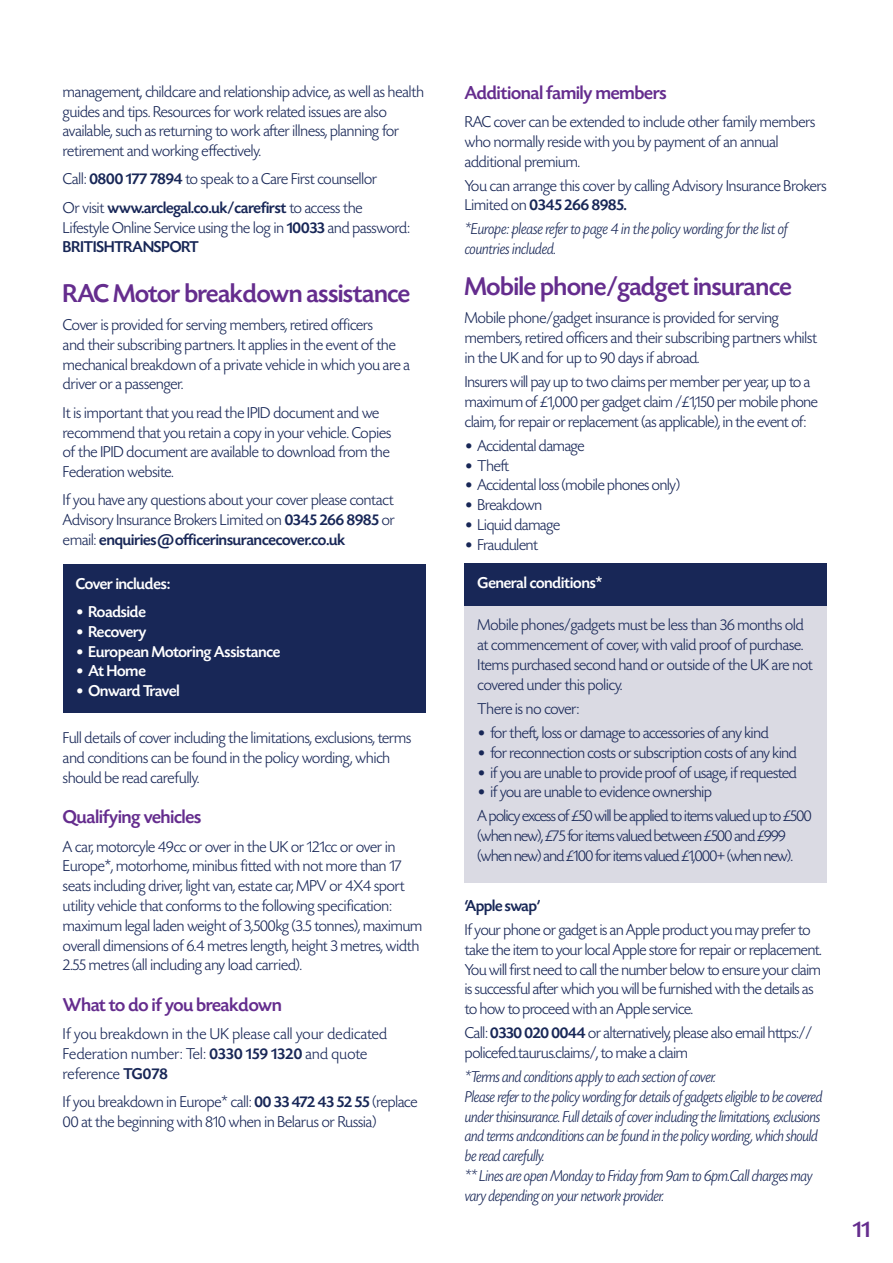
<style>
.page{position:relative;width:893px;height:1263px;background:#fff}
.page>*{position:absolute;margin:0;border:0;box-sizing:border-box;transform-origin:0 0}
.t1{font:500 27px "Today SHOP";color:#652d8e}
.t2{font:500 24px "Today SHOP";color:#652d8e}
.t3{font:500 19.5px "Today SHOP";color:#652d8e}
.t4{font:300 16.5px/19.8px "Today SHOP";color:#182757}
.t5{font:italic 300 16.5px/19.8px "Today SHOP";letter-spacing:-.01em;color:#182757}
.t6{font:300 16.5px/24px "Today SHOP";letter-spacing:-.03em;color:#182757}
.t7{font:300 16.5px/19.8px "Today SHOP";letter-spacing:.02em;color:#182757}
.t8{font:500 16.5px "Today SHOP";color:#fff}
.t9{font:500 16.5px "Today SHOP";letter-spacing:-.02em;color:#fff}
.t10{font:500 16.5px "Today SHOP";letter-spacing:-.01em;color:#182757}
.s1{font-weight:500}
.s2{font-family:"Calibri";font-weight:400}
</style>
<div class="page">
<div style="left:63px;top:564px;width:362px;height:149px;background:#182757"></div>
<div style="left:465px;top:563px;width:362px;height:43px;background:#182757"></div>
<div style="left:465px;top:606px;width:362px;height:276px;background:#dadae3"></div>
<p class="t4" style="left:63px;top:82px;width:362px">management, childcare and relationship advice, as well as health guides and tips. Resources for work related issues are also available, such as returning to work after illness, planning for retirement and working effectively.</p>
<p class="t4" style="left:63px;top:166px;width:316px;line-height:28.3px">Call: <span class="s1">0800 177 7894</span> to speak to a Care First counsellor<br>Or visit <span class="s1">www.arclegal.co.uk/carefirst</span> to access the</p>
<p class="t4" style="left:63px;top:218px;width:348px">Lifestyle Online Service using the log in <span class="s1">10033</span> and password:<br><span class="s1">BRITISHTRANSPORT</span></p>
<h1 class="t1" style="left:63px;top:279px;width:349px">RAC Motor breakdown assistance</h1>
<p class="t4" style="left:63px;top:315px;width:348px">Cover is provided for serving members, retired officers<br>and their subscribing partners. It applies in the event of the mechanical breakdown of a private vehicle in which you are a driver or a passenger.</p>
<p class="t4" style="left:63px;top:403px;width:330px">It is important that you read the IPID document and we recommend that you retain a copy in your vehicle. Copies of the IPID document are available to download from the Federation website.</p>
<p class="t4" style="left:63px;top:491px;width:333px;text-align:justify">If you have any questions about your cover please contact Advisory Insurance Brokers Limited on <span class="s1">0345 266 8985</span> or email: <span class="s1">enquiries@officerinsurancecover.co.uk</span></p>
<p class="t8" style="left:76px;top:575px;width:96px">Cover includes:</p>
<p class="t8" style="left:76px;top:603px;width:72px"><span class="s2">•</span> Roadside</p>
<p class="t9" style="left:76px;top:623px;width:72px"><span class="s2">•</span> Recovery</p>
<p class="t8" style="left:76px;top:643px;width:206px"><span class="s2">•</span> European Motoring Assistance</p>
<p class="t8" style="left:76px;top:663px;width:72px"><span class="s2">•</span> At Home</p>
<p class="t9" style="left:76px;top:682px;width:105px"><span class="s2">•</span> Onward Travel</p>
<p class="t4" style="left:63px;top:729px;width:350px">Full details of cover including the limitations, exclusions, terms and conditions can be found in the policy wording, which should be read carefully.</p>
<p class="t3" style="left:63px;top:807px;width:140px">Qualifying vehicles</p>
<p class="t4" style="left:63px;top:837px;width:361px">A car, motorcyle 49cc or over in the UK or 121cc or over in Europe*, motorhome, minibus fitted with not more than 17 seats including driver, light van, estate car, MPV or 4X4 sport utility vehicle that conforms to the following specification: maximum legal laden weight of 3,500kg (3.5 tonnes), maximum overall dimensions of 6.4 metres length, height 3 metres, width 2.55 metres (all including any load carried).</p>
<p class="t3" style="left:63px;top:994px;width:220px">What to do if you breakdown</p>
<p class="t7" style="left:63px;top:1024px;width:326px">If you breakdown in the UK please call your dedicated<br>Federation number: Tel: <span class="s1">0330 159 1320</span> and quote reference <span class="s1">TG078</span></p>
<p class="t4" style="left:63px;top:1092px;width:356px">If you breakdown in Europe* call: <span class="s1">00 33 472 43 52 55</span> (replace<br>00 at the beginning with 810 when in Belarus or Russia)</p>
<p class="t3" style="left:465px;top:82px;width:203px">Additional family members</p>
<p class="t4" style="left:465px;top:112px;width:352px">RAC cover can be extended to include other family members who normally reside with you by payment of an annual additional premium.</p>
<p class="t4" style="left:465px;top:176px;width:363px">You can arrange this cover by calling Advisory Insurance Brokers<br>Limited on <span class="s1">0345 266 8985.</span></p>
<p class="t5" style="left:465px;top:220px;width:324px">*Europe: please refer to page 4 in the policy wording for the list of countries included.</p>
<h1 class="t1" style="left:465px;top:272px;width:328px">Mobile phone/gadget insurance</h1>
<p class="t4" style="left:465px;top:309px;width:354px">Mobile phone/gadget insurance is provided for serving members, retired officers and their subscribing partners whilst in the UK and for up to 90 days if abroad.</p>
<p class="t4" style="left:465px;top:372px;width:355px">Insurers will pay up to two claims per member per year, up to a maximum of £1,000 per gadget claim /£1,150 per mobile phone claim, for repair or replacement (as applicable), in the event of:</p>
<p class="t4" style="left:465px;top:436px;width:121px"><span class="s2">•</span> Accidental damage</p>
<p class="t4" style="left:465px;top:456px;width:46px"><span class="s2">•</span> Theft</p>
<p class="t4" style="left:465px;top:476px;width:217px"><span class="s2">•</span> Accidental loss (mobile phones only)</p>
<p class="t4" style="left:465px;top:496px;width:79px"><span class="s2">•</span> Breakdown</p>
<p class="t4" style="left:465px;top:515px;width:97px"><span class="s2">•</span> Liquid damage</p>
<p class="t4" style="left:465px;top:535px;width:75px"><span class="s2">•</span> Fraudulent</p>
<p class="t8" style="left:478px;top:574px;width:126px">General conditions*</p>
<p class="t4" style="left:478px;top:616px;width:336px">Mobile phones/gadgets must be less than 36 months old at commencement of cover, with valid proof of purchase.<br>Items purchased second hand or outside of the UK are not covered under this policy.</p>
<p class="t4" style="left:478px;top:699px;width:103px">There is no cover:</p>
<p class="t4" style="left:478px;top:723px;width:292px"><span class="s2">•</span> for theft, loss or damage to accessories of any kind</p>
<p class="t4" style="left:478px;top:743px;width:321px"><span class="s2">•</span> for reconnection costs or subscription costs of any kind</p>
<p class="t4" style="left:478px;top:763px;width:321px"><span class="s2">•</span> if you are unable to provide proof of usage, if requested</p>
<p class="t6" style="left:478px;top:781px;width:336px"><span class="s2">•</span> if you are unable to evidence ownership<br>A policy excess of £50 will be applied to items valued up to £500</p>
<p class="t6" style="left:478px;top:827px;width:317px;line-height:19.8px">(when new), £75 for items valued between £500 and £999 (when new) and £100 for items valued £1,000+ (when new).</p>
<p class="t10" style="left:465px;top:897px;width:77px">‘Apple swap’</p>
<p class="t4" style="left:465px;top:920px;width:358px">If your phone or gadget is an Apple product you may prefer to take the item to your local Apple store for repair or replacement.<br>You will first need to call the number below to ensure your claim is successful after which you will be furnished with the details as to how to proceed with an Apple service.</p>
<p class="t4" style="left:465px;top:1024px;width:349px">Call: <span class="s1">0330 020 0044</span> or alternatively, please also email https:// policefed.taurus.claims/, to make a claim</p>
<p class="t5" style="left:465px;top:1067px;width:359px">*Terms and conditions apply to each section of cover.<br>Please refer to the policy wording for details of gadgets eligible to be covered under thisinsurance. Full details of cover including the limitations, exclusions and terms andconditions can be found in the policy wording, which should be read carefully.<br>** Lines are open Monday to Friday from 9am to 6pm.Call charges may vary depending on your network provider.</p>
<h2 class="t2" style="left:853px;top:1217px;width:18px">11</h2>
</div>
